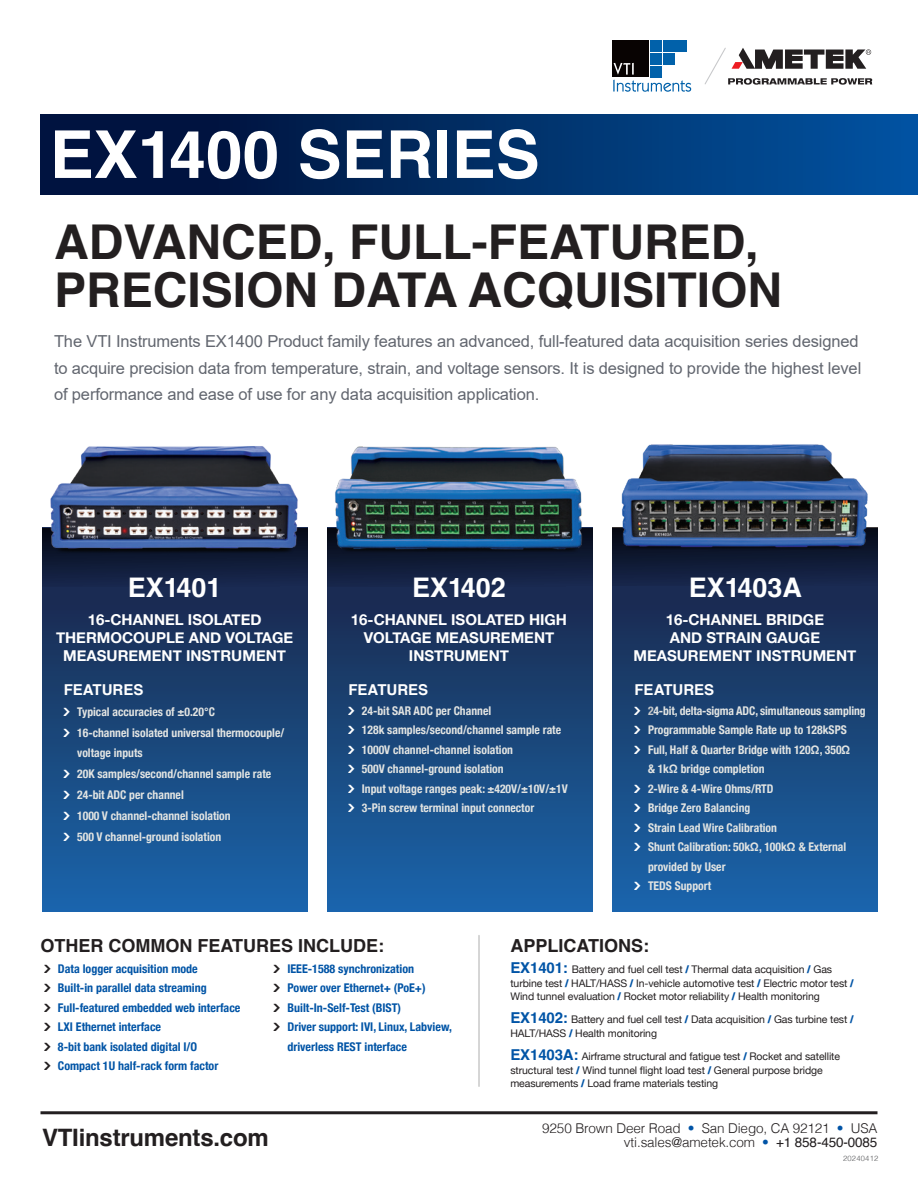
<style>
.page{position:relative;width:918px;height:1188px;background:#fff}
.page>*{position:absolute;margin:0;border:0;box-sizing:border-box;transform-origin:0 0}
.t1{font:700 66px "Helvetica";color:#fff}
.t2{font:700 48px/48px "Helvetica";color:#231f20}
.t3{font:700 27px "Helvetica";color:#fff}
.t4{font:700 24px "Helvetica";letter-spacing:-.01em;color:#231f20}
.t5{font:700 18px "Helvetica";color:#231f20}
.t6{font:16.5px/26.4px "Arial";letter-spacing:-.01em;color:#62666f}
.t7{font:700 15px/18px "Helvetica Neue";color:#fff;text-align:center}
.t8{font:700 15px "Helvetica";color:#fff}
.t9{font:300 13.5px "Helvetica";letter-spacing:-.01em;color:#231f20}
.t10{font:700 condensed 12px/19.5px "Helvetica Neue";color:#e2e4e2}
.t11{font:700 condensed 12px/19.5px "Helvetica Neue";color:#0154a6}
.t12{font:10.5px/13.5px "Helvetica Neue";letter-spacing:-.01em;color:#231f20}
.t13{font:300 7.5px "Helvetica";letter-spacing:.04em;color:#57585a}
.s1{font-family:"Whittle";font-weight:400;font-stretch:normal;color:#fff}
.s2{color:#c8c9c9}
.s3{font-family:"Whittle";font-weight:400;font-stretch:normal;color:#231f20}
.s4{font-family:"Helvetica";font-weight:700;font-size:15px;color:#0154a6}
.s5{font-weight:900;font-stretch:condensed;color:#0154a6}
.s6{color:#0154a6}
.s7{font-weight:400}
</style>
<div class="page">
<svg style="left:42px;top:586px;width:265px;height:326px;background:#19487d"></svg>
<div style="left:42px;top:528px;width:265px;height:58px;background:linear-gradient(to bottom,#040713,#18274e)"></div>
<div style="left:40px;top:114px;width:878px;height:80px;background:linear-gradient(to right,#000a30,#01539e)"></div>
<div style="left:327px;top:528px;width:265px;height:384px;background:linear-gradient(to bottom,#141832,#1d69b2)"></div>
<div style="left:612px;top:528px;width:266px;height:384px;background:linear-gradient(to bottom,#141932,#1d69b2)"></div>
<svg style="left:704px;top:48px;width:168px;height:37px"></svg>
<div style="left:612px;top:40px;width:37px;height:37px;background:#080302"></div>
<div style="left:650px;top:40px;width:12px;height:12px;background:#0161aa"></div>
<div style="left:650px;top:53px;width:12px;height:12px;background:#0161aa"></div>
<div style="left:663px;top:40px;width:11px;height:12px;background:#0161aa"></div>
<div style="left:663px;top:53px;width:11px;height:12px;background:#0161aa"></div>
<div style="left:676px;top:40px;width:11px;height:12px;background:#0161aa"></div>
<svg style="left:613px;top:63px;width:78px;height:29px"></svg>
<img style="left:47px;top:446px;width:255px;height:117px">
<img style="left:333px;top:446px;width:253px;height:117px">
<img style="left:617px;top:444px;width:255px;height:117px">
<hr style="left:40px;top:1111px;width:838px;height:3px;background:#231f20">
<hr style="left:478px;top:936px;width:2px;height:150px;background:#c8c9c9">
<p class="t1" style="left:50px;top:114px;width:491px">EX1400 SERIES</p>
<p class="t2" style="left:54px;top:223px;width:730px">ADVANCED, FULL-FEATURED,<br>PRECISION DATA ACQUISITION</p>
<p class="t6" style="left:54px;top:328px;width:809px">The VTI Instruments EX1400 Product family features an advanced, full-featured data acquisition series designed to acquire precision data from temperature, strain, and voltage sensors. It is designed to provide the highest level of performance and ease of use for any data acquisition application.</p>
<p class="t3" style="left:128px;top:571px;width:95px">EX1401</p>
<p class="t3" style="left:412px;top:571px;width:95px">EX1402</p>
<p class="t3" style="left:689px;top:571px;width:115px">EX1403A</p>
<p class="t7" style="left:56px;top:611px;width:239px">16-CHANNEL ISOLATED<br>THERMOCOUPLE AND VOLTAGE<br>MEASUREMENT INSTRUMENT</p>
<p class="t7" style="left:351px;top:611px;width:218px">16-CHANNEL ISOLATED HIGH<br>VOLTAGE MEASUREMENT<br>INSTRUMENT</p>
<p class="t7" style="left:634px;top:611px;width:224px">16-CHANNEL BRIDGE<br>AND STRAIN GAUGE<br>MEASUREMENT INSTRUMENT</p>
<p class="t8" style="left:64px;top:681px;width:81px">FEATURES</p>
<p class="t10" style="left:64px;top:701px;width:153px"><span class="s1">&gt;</span> Typical accuracies of ±0.20°C</p>
<p class="t10" style="left:77px;top:722px;width:209px;text-indent:-14px"><span class="s1">&gt;</span> 16-channel isolated universal thermocouple/ voltage inputs</p>
<p class="t10" style="left:64px;top:763px;width:209px"><span class="s1">&gt;</span> 20K samples/second/channel sample rate</p>
<p class="t10" style="left:64px;top:784px;width:122px"><span class="s1">&gt;</span> 24-bit ADC per channel</p>
<p class="t10" style="left:64px;top:805px;width:168px"><span class="s1">&gt;</span> 1000 V channel-channel isolation</p>
<p class="t10" style="left:64px;top:826px;width:159px"><span class="s1">&gt;</span> 500 V channel-ground isolation</p>
<p class="t8" style="left:348px;top:681px;width:81px">FEATURES</p>
<p class="t10" style="left:348px;top:700px;width:144px"><span class="s1">&gt;</span> 24-bit SAR ADC per Channel</p>
<p class="t10" style="left:348px;top:719px;width:214px"><span class="s1">&gt;</span> 128k samples/second/channel sample rate</p>
<p class="t10" style="left:348px;top:739px;width:166px"><span class="s1">&gt;</span> 1000V channel-channel isolation</p>
<p class="t10" style="left:348px;top:758px;width:157px"><span class="s1">&gt;</span> 500V channel-ground isolation</p>
<p class="t10" style="left:348px;top:778px;width:221px"><span class="s1">&gt;</span> Input voltage ranges peak: ±420V/±10V/±1V</p>
<p class="t10" style="left:348px;top:797px;width:187px"><span class="s1">&gt;</span> 3-Pin screw terminal input connector</p>
<p class="t8" style="left:635px;top:681px;width:81px">FEATURES</p>
<p class="t10" style="left:635px;top:700px;width:233px"><span class="s1">&gt;</span> <span class="s2">2</span>4-bit, delta-sigma ADC, simultaneous sampling</p>
<p class="t10" style="left:634px;top:719px;width:214px"><span class="s1">&gt;</span> Programmable Sample Rate up to 128kSPS</p>
<p class="t10" style="left:648px;top:739px;width:204px;text-indent:-14px"><span class="s1">&gt;</span> Full, Half &amp; Quarter Bridge with 120Ω, 350Ω &amp; 1kΩ bridge completion</p>
<p class="t10" style="left:634px;top:778px;width:141px"><span class="s1">&gt;</span> 2-Wire &amp; 4-Wire Ohms/RTD</p>
<p class="t10" style="left:634px;top:797px;width:117px"><span class="s1">&gt;</span> Bridge Zero Balancing</p>
<p class="t10" style="left:634px;top:817px;width:144px"><span class="s1">&gt;</span> Strain Lead Wire Calibration</p>
<p class="t10" style="left:648px;top:836px;width:200px;text-indent:-14px"><span class="s1">&gt;</span> Shunt Calibration: 50kΩ, 100kΩ &amp; External provided by User</p>
<p class="t10" style="left:634px;top:875px;width:78px"><span class="s1">&gt;</span> TEDS Support</p>
<p class="t5" style="left:40px;top:935px;width:345px">OTHER COMMON FEATURES INCLUDE:</p>
<p class="t5" style="left:510px;top:935px;width:140px">APPLICATIONS:</p>
<p class="t11" style="left:44px;top:958px;width:155px"><span class="s3">&gt;</span> Data logger acquisition mode</p>
<p class="t11" style="left:44px;top:978px;width:164px"><span class="s3">&gt;</span> Built-in parallel data streaming</p>
<p class="t11" style="left:44px;top:997px;width:198px"><span class="s3">&gt;</span> Full-featured embedded web interface</p>
<p class="t11" style="left:44px;top:1017px;width:118px"><span class="s3">&gt;</span> LXI Ethernet interface</p>
<p class="t11" style="left:44px;top:1036px;width:154px"><span class="s3">&gt;</span> 8-bit bank isolated digital I/O</p>
<p class="t11" style="left:44px;top:1056px;width:175px"><span class="s3">&gt;</span> Compact 1U half-rack form factor</p>
<p class="t12" style="left:510px;top:963px;width:345px"><span class="s4">EX1401:</span> Battery and fuel cell test <span class="s5">/</span> Thermal data acquisition <span class="s5">/</span> Gas turbine test <span class="s5">/</span> HALT/HASS <span class="s5">/</span> In-vehicle automotive test <span class="s5">/</span> Electric motor test <span class="s5">/<br></span>Wind tunnel evaluation <span class="s5">/</span> Rocket motor reliability <span class="s5">/</span> Health monitoring</p>
<p class="t12" style="left:510px;top:1013px;width:345px"><span class="s4">EX1402:</span> Battery and fuel cell test <span class="s5">/</span> Data acquisition <span class="s5">/</span> Gas turbine test <span class="s5">/<br></span>HALT/HASS <span class="s5">/</span> Health monitoring</p>
<p class="t12" style="left:510px;top:1050px;width:331px"><span class="s4">EX1403A:</span> Airframe structural and fatigue test <span class="s5">/</span> Rocket and satellite structural test <span class="s5">/</span> Wind tunnel flight load test <span class="s5">/</span> General purpose bridge measurements <span class="s5">/</span> Load frame materials testing</p>
<p class="t11" style="left:274px;top:958px;width:142px"><span class="s3">&gt;</span> IEEE-1588 synchronization</p>
<p class="t11" style="left:274px;top:978px;width:153px"><span class="s3">&gt;</span> Power over Ethernet+ (PoE+)</p>
<p class="t11" style="left:274px;top:997px;width:129px"><span class="s3">&gt;</span> Built-In-Self-Test (BIST)</p>
<p class="t11" style="left:287px;top:1017px;width:166px;text-indent:-14px"><span class="s3">&gt;</span> Driver support: IVI, Linux, Labview, driverless REST interface</p>
<p class="t9" style="left:542px;top:1116px;width:337px">9250 Brown Deer Road <span class="s6">•</span> San Diego, CA 92121 <span class="s6">•</span> USA</p>
<p class="t4" style="left:42px;top:1123px;width:228px">VTIinstruments.com</p>
<p class="t9" style="left:624px;top:1131px;width:255px">vti.sales@ametek.com <span class="s6">•</span> <span class="s7">+1 858-450-0085</span></p>
<p class="t13" style="left:843px;top:1154px;width:37px">20240412</p>
</div>
